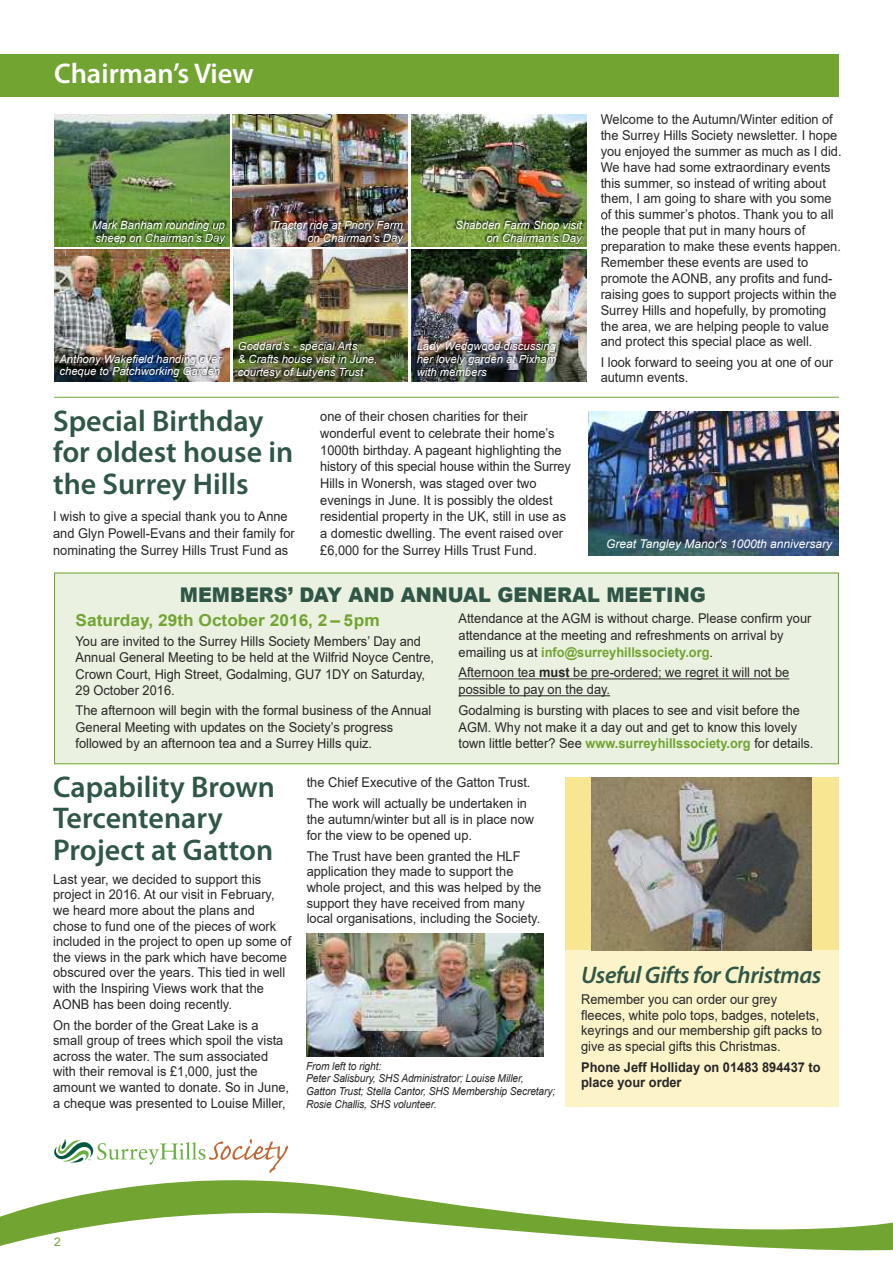
<style>
.page{position:relative;width:893px;height:1263px;background:#fff}
.page>*{position:absolute;margin:0;border:0;box-sizing:border-box;transform-origin:0 0}
.t1{font:600 30px/31.5px "Myriad Pro";color:#2f5646}
.t2{font:600 28.5px "Myriad Pro";color:#fff}
.t3{font:italic 600 24px "Myriad Pro";letter-spacing:-.02em;color:#2f5646}
.t4{font:900 20.25px "Arial";color:#2f5646;scale:.95 1}
.t5{font:700 16.5px "Arial";color:#72a431;scale:1.05 1}
.t6{font:13.5px/15.6px "Arial";color:#272627;scale:.95 1}
.t7{font:700 13.5px/15.6px "Arial";color:#272627;scale:.95 1}
.t8{font:italic 12px "Arial";color:#fff}
.t9{font:12px "Arial";color:#72a431}
.t10{font:italic 11.25px/12.8px "Arial";color:#fff}
.t11{font:italic 10.95px/12.6px "Arial";letter-spacing:-.01em;color:#272627;scale:.93 1}
.s1{font-weight:700;color:#72a431}
.s2{font-weight:700}
</style>
<div class="page">
<svg style="left:0;top:1012px;width:893px;height:239px"></svg>
<svg style="left:54px;top:1138px;width:234px;height:35px"></svg>
<div style="left:0;top:54px;width:839px;height:43px;background:#72a431"></div>
<hr style="left:54px;top:397px;width:785px;height:1px;background:#72a431">
<div style="left:55px;top:573px;width:783px;height:190px;background:#eaf1e0"></div>
<div style="left:54px;top:572px;width:785px;height:192px;border:1px solid #72a431"></div>
<div style="left:565px;top:777px;width:274px;height:330px;background:#fcf3c9"></div>
<hr style="left:458px;top:678px;width:81px;height:1px;background:#272627">
<hr style="left:539px;top:678px;width:31px;height:1px;background:#272627">
<hr style="left:570px;top:678px;width:219px;height:1px;background:#272627">
<hr style="left:458px;top:695px;width:152px;height:1px;background:#272627">
<img style="left:307px;top:934px;width:236px;height:122px">
<div style="left:565px;top:777px;width:274px;height:173px;background:#f9e692"></div>
<img style="left:589px;top:411px;width:250px;height:144px">
<img style="left:591px;top:777px;width:220px;height:173px">
<img style="left:233px;top:114px;width:174px;height:99px">
<img style="left:411px;top:114px;width:176px;height:98px">
<img style="left:54px;top:114px;width:175px;height:98px">
<img style="left:233px;top:257px;width:175px;height:124px">
<img style="left:54px;top:255px;width:175px;height:93px">
<img style="left:411px;top:255px;width:176px;height:126px">
<img style="left:54px;top:212px;width:179px;height:43px">
<svg style="left:233px;top:212px;width:18px;height:1px"></svg>
<img style="left:54px;top:246px;width:157px;height:1px">
<img style="left:54px;top:213px;width:175px;height:33px">
<img style="left:54px;top:249px;width:175px;height:6px">
<img style="left:251px;top:213px;width:139px;height:33px">
<img style="left:251px;top:246px;width:139px;height:1px">
<img style="left:233px;top:249px;width:175px;height:8px">
<svg style="left:211px;top:255px;width:19px;height:2px"></svg>
<svg style="left:411px;top:255px;width:18px;height:2px"></svg>
<img style="left:233px;top:213px;width:18px;height:33px">
<svg style="left:211px;top:246px;width:40px;height:1px"></svg>
<img style="left:233px;top:249px;width:18px;height:6px">
<img style="left:407px;top:213px;width:200px;height:33px">
<svg style="left:601px;top:212px;width:7px;height:7px"></svg>
<svg style="left:601px;top:226px;width:7px;height:11px"></svg>
<svg style="left:601px;top:244px;width:7px;height:10px"></svg>
<img style="left:429px;top:246px;width:158px;height:1px">
<img style="left:411px;top:212px;width:176px;height:34px">
<svg style="left:390px;top:212px;width:39px;height:1px"></svg>
<img style="left:411px;top:249px;width:176px;height:6px">
<img style="left:390px;top:213px;width:17px;height:33px">
<svg style="left:390px;top:246px;width:39px;height:1px"></svg>
<img style="left:390px;top:249px;width:18px;height:6px">
<img style="left:54px;top:348px;width:188px;height:34px">
<img style="left:54px;top:381px;width:172px;height:1px">
<img style="left:242px;top:336px;width:156px;height:46px">
<svg style="left:226px;top:336px;width:16px;height:12px"></svg>
<img style="left:233px;top:348px;width:9px;height:33px">
<img style="left:226px;top:348px;width:3px;height:33px">
<img style="left:405px;top:381px;width:172px;height:1px">
<img style="left:405px;top:336px;width:3px;height:45px">
<img style="left:411px;top:336px;width:166px;height:45px">
<h2 class="t2" style="left:54px;top:62px;width:201px">Chairman’s View</h2>
<p class="t10" style="left:92px;top:219px;width:134px">Mark Banham rounding up sheep on Chairman’s Day</p>
<p class="t10" style="left:272px;top:219px;width:133px;text-align:right">Tractor ride at Priory Farm on Chairman’s Day</p>
<p class="t10" style="left:455px;top:219px;width:128px;text-align:right">Shabden Farm Shop visit on Chairman’s Day</p>
<p class="t10" style="left:59px;top:352px;width:163px">Anthony Wakefield handing over cheque to Patchworking Garden</p>
<p class="t10" style="left:238px;top:340px;width:141px">Goddard’s - special Arts<br>&amp; Crafts house visit in June, courtesy of Lutyens Trust</p>
<p class="t10" style="left:417px;top:340px;width:141px;text-align:justify">Lady Wedgwood discussing her lovely garden at Pixham with members</p>
<h1 class="t1" style="left:53px;top:408px;width:242px">Special Birthday for oldest house in the Surrey Hills</h1>
<p class="t6" style="left:53px;top:507px;width:256px;line-height:17px">I wish to give a special thank you to Anne and Glyn Powell-Evans and their family for nominating the Surrey Hills Trust Fund as</p>
<p class="t6" style="left:320px;top:408px;width:265px;line-height:16.6px">one of their chosen charities for their wonderful event to celebrate their home’s 1000th birthday. A pageant highlighting the history of this special house within the Surrey Hills in Wonersh, was staged over two evenings in June. It is possibly the oldest residential property in the UK, still in use as a domestic dwelling. The event raised over £6,000 for the Surrey Hills Trust Fund.</p>
<p class="t6" style="left:601px;top:111px;width:255px">Welcome to the Autumn/Winter edition of the Surrey Hills Society newsletter. I hope you enjoyed the summer as much as I did.<br>We have had some extraordinary events this summer, so instead of writing about them, I am going to share with you some of this summer’s photos. Thank you to all the people that put in many hours of preparation to make these events happen.<br>Remember these events are used to promote the AONB, any profits and fund&shy;raising goes to support projects within the Surrey Hills and hopefully, by promoting the area, we are helping people to value and protect this special place as well.</p>
<p class="t6" style="left:601px;top:354px;width:246px">I look forward to seeing you at one of our autumn events.</p>
<p class="t8" style="left:606px;top:536px;width:227px">Great Tangley Manor's 1000th anniversary</p>
<h3 class="t4" style="left:180px;top:580px;width:555px">MEMBERS’ DAY AND ANNUAL GENERAL MEETING</h3>
<p class="t5" style="left:76px;top:608px;width:291px">Saturday, 29th October 2016, 2 – 5pm</p>
<p class="t6" style="left:76px;top:632px;width:379px;line-height:16.5px">You are invited to the Surrey Hills Society Members’ Day and Annual General Meeting to be held at the Wilfrid Noyce Centre, Crown Court, High Street, Godalming, GU7 1DY on Saturday, 29 October 2016.</p>
<p class="t6" style="left:76px;top:702px;width:376px;line-height:16.5px">The afternoon will begin with the formal business of the Annual<br>General Meeting with updates on the Society’s progress followed by an afternoon tea and a Surrey Hills quiz.</p>
<p class="t6" style="left:458px;top:610px;width:373px;line-height:16.8px">Attendance at the AGM is without charge. Please confirm your attendance at the meeting and refreshments on arrival by emailing us at <span class="s1">info@surreyhillssociety.org</span>.</p>
<p class="t6" style="left:458px;top:664px;width:350px;line-height:16.8px">Afternoon tea <span class="s2">must</span> be pre-ordered; we regret it will not be possible to pay on the day.</p>
<p class="t6" style="left:458px;top:701px;width:375px;line-height:16.8px">Godalming is bursting with places to see and visit before the<br>AGM. Why not make it a day out and get to know this lovely town little better? See <span class="s1">www.surreyhillssociety.org</span> for details.</p>
<h1 class="t1" style="left:53px;top:774px;width:223px">Capability Brown<br>Tercentenary<br>Project at Gatton</h1>
<p class="t6" style="left:53px;top:871px;width:252px">Last year, we decided to support this project in 2016. At our visit in February, we heard more about the plans and chose to fund one of the pieces of work included in the project to open up some of the views in the park which have become obscured over the years. This tied in well with the Inspiring Views work that the AONB has been doing recently.</p>
<p class="t6" style="left:53px;top:1017px;width:250px">On the border of the Great Lake is a small group of trees which spoil the vista across the water. The sum associated with their removal is £1,000, just the amount we wanted to donate. So in June, a cheque was presented to Louise Miller,</p>
<p class="t6" style="left:307px;top:772px;width:237px;line-height:21.1px">the Chief Executive of the Gatton Trust.<br>The work will actually be undertaken in</p>
<p class="t6" style="left:307px;top:811px;width:241px">the autumn/winter but all is in place now for the view to be opened up.</p>
<p class="t6" style="left:307px;top:848px;width:248px">The Trust have been granted the HLF application they made to support the whole project, and this was helped by the support they have received from many local organisations, including the Society.</p>
<p class="t11" style="left:306px;top:1060px;width:269px">From left to right:<br>Peter Salisbury, SHS Administrator; Louise Miller, Gatton Trust; Stella Cantor, SHS Membership Secretary; Rosie Challis, SHS volunteer.</p>
<h3 class="t3" style="left:581px;top:960px;width:242px">Useful Gifts for Christmas</h3>
<p class="t6" style="left:581px;top:991px;width:255px">Remember you can order our grey fleeces, white polo tops, badges, notelets, keyrings and our membership gift packs to give as special gifts this Christmas.</p>
<p class="t7" style="left:581px;top:1059px;width:254px">Phone Jeff Holliday on 01483 894437 to place your order</p>
<p class="t9" style="left:54px;top:1234px;width:8px">2</p>
</div>
